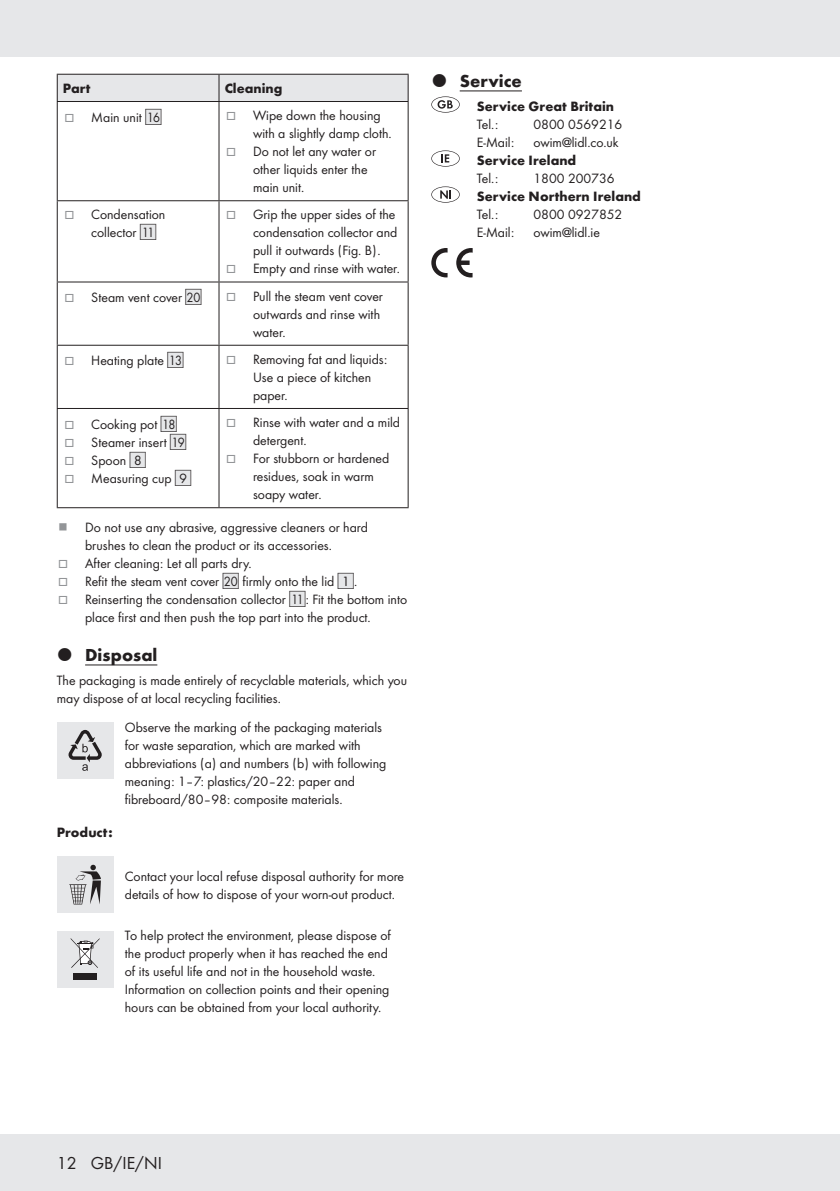
<style>
.page{position:relative;width:840px;height:1191px;background:#fff}
.page>*{position:absolute;margin:0;border:0;box-sizing:border-box;transform-origin:0 0}
.t1{font:700 18px "Futura";color:#231f20}
.t2{font:18px "Futura Boo";color:#231f20}
.Body_SB{font:14px/18px "Futura Boo";color:#231f20}
.Body{font:14px/18px "Futura Boo";color:#231f20}
.Service_Hotline{font:14px "Futura Boo";color:#231f20}
.Service_Hotline-2{font:700 14px "Futura";color:#231f20}
.Headline__Table{font:700 14px "Futura";color:#231f20}
.Headline-03_SB{font:700 14px "Futura";color:#231f20}
.s1{color:#939598}
.s2{font-family:"IMP Lidl Num Box";font-size:12.4px;color:#e6e7e9}
.s3{font-family:"IMP Lidl Num Box";font-size:12.4px}
</style>
<div class="page">
<div style="left:0;top:1134px;width:839px;height:57px;background:#e6e7e9"></div>
<div style="left:0;top:0;width:839px;height:57px;background:#e6e7e9"></div>
<hr style="left:85px;top:664px;width:72px;height:1px;background:#231f20">
<div style="left:57px;top:74px;width:351px;height:27px;background:#e6e7e9"></div>
<hr style="left:57px;top:101px;width:162px;height:1px;background:#231f20">
<hr style="left:57px;top:102px;width:1px;height:98px;background:#231f20">
<hr style="left:219px;top:101px;width:189px;height:1px;background:#231f20">
<hr style="left:218px;top:102px;width:1px;height:98px;background:#231f20">
<hr style="left:407px;top:102px;width:1px;height:98px;background:#231f20">
<hr style="left:57px;top:200px;width:162px;height:1px;background:#231f20">
<hr style="left:57px;top:201px;width:1px;height:80px;background:#231f20">
<hr style="left:219px;top:200px;width:189px;height:1px;background:#231f20">
<hr style="left:218px;top:201px;width:1px;height:80px;background:#231f20">
<hr style="left:407px;top:201px;width:1px;height:80px;background:#231f20">
<hr style="left:57px;top:281px;width:162px;height:1px;background:#231f20">
<hr style="left:57px;top:282px;width:1px;height:63px;background:#231f20">
<hr style="left:219px;top:281px;width:189px;height:1px;background:#231f20">
<hr style="left:218px;top:282px;width:1px;height:63px;background:#231f20">
<hr style="left:407px;top:282px;width:1px;height:63px;background:#231f20">
<hr style="left:57px;top:345px;width:162px;height:1px;background:#231f20">
<hr style="left:57px;top:346px;width:1px;height:62px;background:#231f20">
<hr style="left:219px;top:345px;width:189px;height:1px;background:#231f20">
<hr style="left:218px;top:346px;width:1px;height:62px;background:#231f20">
<hr style="left:407px;top:346px;width:1px;height:62px;background:#231f20">
<hr style="left:57px;top:408px;width:162px;height:1px;background:#231f20">
<hr style="left:57px;top:409px;width:1px;height:98px;background:#231f20">
<hr style="left:219px;top:408px;width:189px;height:1px;background:#231f20">
<hr style="left:218px;top:409px;width:1px;height:98px;background:#231f20">
<hr style="left:407px;top:409px;width:1px;height:98px;background:#231f20">
<hr style="left:57px;top:507px;width:162px;height:1px;background:#231f20">
<hr style="left:219px;top:507px;width:189px;height:1px;background:#231f20">
<div style="left:57px;top:722px;width:56px;height:56px;background:#e6e7e9"></div>
<svg style="left:68px;top:730px;width:34px;height:41px"></svg>
<div style="left:57px;top:856px;width:56px;height:57px;background:#e6e7e9"></div>
<svg style="left:69px;top:864px;width:32px;height:40px"></svg>
<hr style="left:459px;top:90px;width:62px;height:1px;background:#231f20">
<svg style="left:431px;top:96px;width:28px;height:17px"></svg>
<svg style="left:431px;top:150px;width:28px;height:17px"></svg>
<svg style="left:431px;top:186px;width:28px;height:17px"></svg>
<svg style="left:431px;top:248px;width:41px;height:29px"></svg>
<div style="left:57px;top:930px;width:56px;height:57px;background:#e6e7e9"></div>
<div style="left:73px;top:974px;width:24px;height:6px;background:#231f20"></div>
<svg style="left:71px;top:938px;width:28px;height:30px"></svg>
<p class="Headline__Table" style="left:63px;top:78px;width:29px">Part</p>
<p class="Headline__Table" style="left:224px;top:78px;width:59px">Cleaning</p>
<p class="Body_SB" style="left:64px;top:107px;width:99px"><span class="s1">□</span> Main unit <span class="s2">[</span><span class="s3">16]</span></p>
<p class="Body_SB" style="left:253px;top:106px;width:138px;text-indent:-27px"><span class="s1">□</span> Wipe down the housing with a slightly damp cloth.</p>
<p class="Body_SB" style="left:253px;top:142px;width:124px;text-indent:-27px"><span class="s1">□</span> Do not let any water or other liquids enter the main unit.</p>
<p class="Body_SB" style="left:91px;top:205px;width:76px;text-indent:-27px"><span class="s1">□</span> Condensation collector <span class="s2">[</span><span class="s3">11]</span></p>
<p class="Body_SB" style="left:253px;top:205px;width:146px;text-indent:-27px"><span class="s1">□</span> Grip the upper sides of the condensation collector and pull it outwards (Fig. B).</p>
<p class="Body_SB" style="left:226px;top:259px;width:173px"><span class="s1">□</span> Empty and rinse with water.</p>
<p class="Body_SB" style="left:64px;top:288px;width:139px"><span class="s1">□</span> Steam vent cover <span class="s2">[</span><span class="s3">20]</span></p>
<p class="Body_SB" style="left:253px;top:286px;width:131px;text-indent:-27px"><span class="s1">□</span> Pull the steam vent cover outwards and rinse with water.</p>
<p class="Body_SB" style="left:64px;top:351px;width:121px"><span class="s1">□</span> Heating plate <span class="s2">[</span><span class="s3">13]</span></p>
<p class="Body_SB" style="left:253px;top:349px;width:136px;text-indent:-27px"><span class="s1">□</span> Removing fat and liquids:<br>Use a piece of kitchen paper.</p>
<p class="Body_SB" style="left:64px;top:414px;width:114px"><span class="s1">□</span> Cooking pot <span class="s2">[</span><span class="s3">18]</span></p>
<p class="Body_SB" style="left:64px;top:432px;width:124px"><span class="s1">□</span> Steamer insert <span class="s2">[</span><span class="s3">19]</span></p>
<p class="Body_SB" style="left:64px;top:450px;width:83px"><span class="s1">□</span> Spoon <span class="s2">[</span><span class="s3">8]</span></p>
<p class="Body_SB" style="left:64px;top:468px;width:129px"><span class="s1">□</span> Measuring cup <span class="s2">[</span><span class="s3">9]</span></p>
<p class="Body_SB" style="left:253px;top:413px;width:148px;text-indent:-27px"><span class="s1">□</span> Rinse with water and a mild detergent.</p>
<p class="Body_SB" style="left:253px;top:449px;width:138px;text-indent:-27px"><span class="s1">□</span> For stubborn or hardened residues, soak in warm soapy water.</p>
<p class="Body_SB" style="left:85px;top:517px;width:284px">Do not use any abrasive, aggressive cleaners or hard brushes to clean the product or its accessories.</p>
<p class="Body_SB" style="left:58px;top:553px;width:193px"><span class="s1">□</span> After cleaning: Let all parts dry.</p>
<p class="Body_SB" style="left:58px;top:571px;width:299px"><span class="s1">□</span> Refit the steam vent cover <span class="s2">[</span><span class="s3">20]</span> firmly onto the lid <span class="s2">[</span><span class="s3">1]</span>.</p>
<p class="Body_SB" style="left:85px;top:589px;width:323px;text-indent:-27px"><span class="s1">□</span> Reinserting the condensation collector <span class="s2">[</span><span class="s3">11]</span>: Fit the bottom into place first and then push the top part into the product.</p>
<p class="t1" style="left:85px;top:641px;width:74px">Disposal</p>
<p class="Body" style="left:57px;top:670px;width:352px">The packaging is made entirely of recyclable materials, which you may dispose of at local recycling facilities.</p>
<p class="Body" style="left:125px;top:718px;width:263px">Observe the marking of the packaging materials for waste separation, which are marked with abbreviations (a) and numbers (b) with following meaning: 1–7: plastics/20–22: paper and fibreboard/80–98: composite materials.</p>
<p class="Headline-03_SB" style="left:57px;top:822px;width:57px">Product:</p>
<p class="Body" style="left:125px;top:866px;width:281px">Contact your local refuse disposal authority for more details of how to dispose of your worn-out product.</p>
<p class="Body_SB" style="left:125px;top:925px;width:267px">To help protect the environment, please dispose of the product properly when it has reached the end of its useful life and not in the household waste.<br>Information on collection points and their opening hours can be obtained from your local authority.</p>
<p class="t1" style="left:459px;top:68px;width:64px">Service</p>
<p class="Service_Hotline-2" style="left:476px;top:96px;width:139px">Service Great Britain</p>
<p class="Service_Hotline" style="left:476px;top:114px;width:23px">Tel. :</p>
<p class="Service_Hotline" style="left:533px;top:114px;width:90px">0800 0569216</p>
<p class="Service_Hotline" style="left:476px;top:132px;width:39px">E-Mail:</p>
<p class="Service_Hotline" style="left:533px;top:132px;width:87px">owim@lidl.co.uk</p>
<p class="Service_Hotline-2" style="left:476px;top:150px;width:101px">Service Ireland</p>
<p class="Service_Hotline" style="left:476px;top:168px;width:23px">Tel. :</p>
<p class="Service_Hotline" style="left:533px;top:168px;width:82px">1800 200736</p>
<p class="Service_Hotline-2" style="left:476px;top:186px;width:166px">Service Northern Ireland</p>
<p class="Service_Hotline" style="left:476px;top:204px;width:23px">Tel. :</p>
<p class="Service_Hotline" style="left:533px;top:204px;width:90px">0800 0927852</p>
<p class="Service_Hotline" style="left:476px;top:222px;width:39px">E-Mail:</p>
<p class="Service_Hotline" style="left:533px;top:222px;width:68px">owim@lidl.ie</p>
<p class="t2" style="left:57px;top:1150px;width:107px">12 GB/IE/NI</p>
</div>
